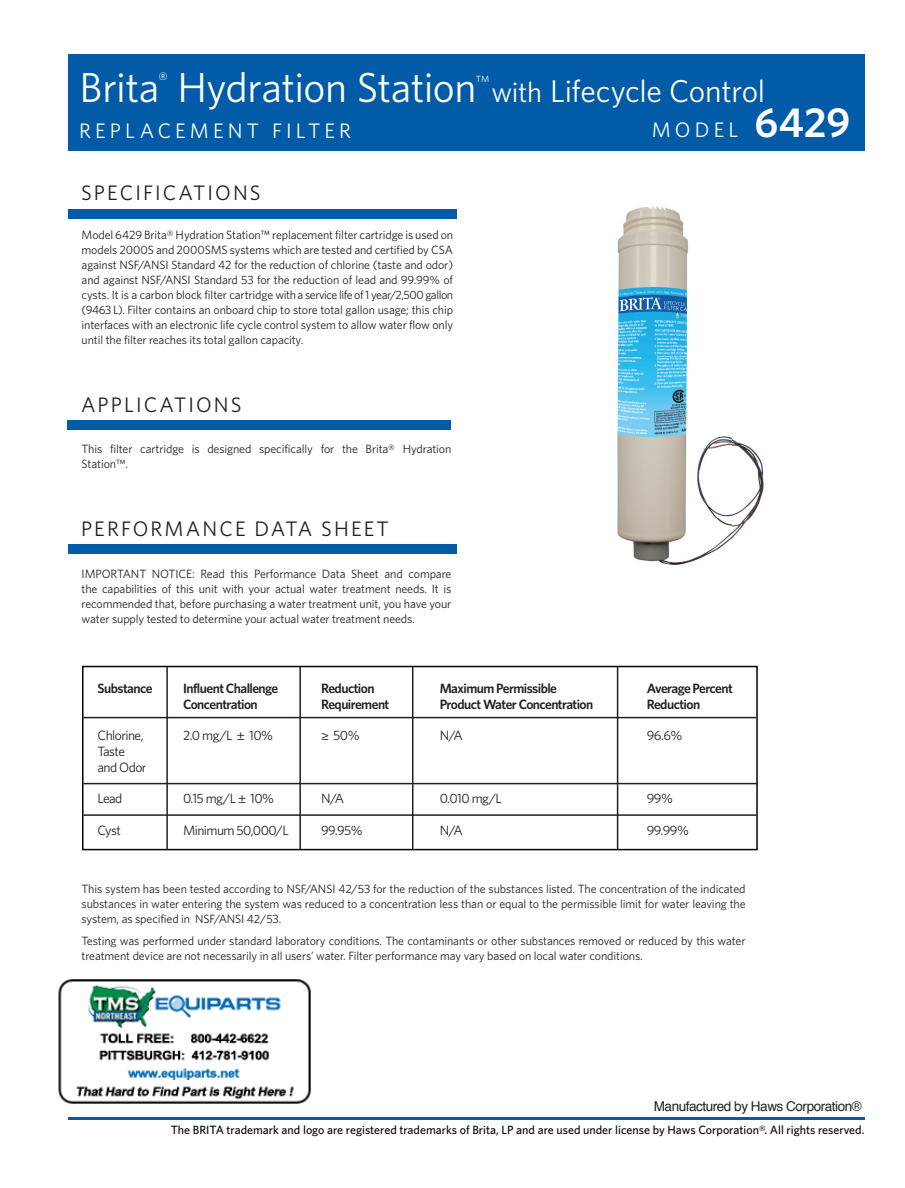
<style>
.page{position:relative;width:905px;height:1188px;background:#fff}
.page>*{position:absolute;margin:0;border:0;box-sizing:border-box;transform-origin:0 0}
.t1{font:42px "Whitney";letter-spacing:-.01em;color:#fff}
.t2{font:31.5px "Whitney";letter-spacing:-.01em;color:#fff}
.t3{font:21px "Whitney";letter-spacing:.1em;color:#231f20}
.t4{font:21px "Whitney";letter-spacing:.195em;color:#fff}
.t5{font:16.5px "Whitney";color:#fff}
.t6{font:600 13.5px "Whitney";letter-spacing:-.04em;color:#231f20}
.t7{font:13.5px/15.8px "Whitney";letter-spacing:-.04em;color:#231f20}
.t8{font:13.5px "Helvetica";letter-spacing:-.035em;color:#232121}
.t9{font:12px/15px "Whitney";letter-spacing:-.01em;color:#231f20;text-align:justify}
.t10{font:500 12px "Whitney";color:#040503}
.t11{font:9px "Whitney";color:#fff}
.s1{font-size:28.5px}
.s2{font-weight:600;font-size:42px}
.s3{font-family:"Myriad Pro"}
</style>
<div class="page">
<div style="left:68px;top:54px;width:796px;height:96px;background:#015ba7"></div>
<div style="left:68px;top:209px;width:388px;height:10px;background:#015ba7"></div>
<div style="left:68px;top:544px;width:388px;height:10px;background:#015ba7"></div>
<div style="left:68px;top:421px;width:383px;height:9px;background:#015ba7"></div>
<hr style="left:68px;top:1117px;width:796px;height:2px;background:#015ba7">
<img style="left:617px;top:206px;width:147px;height:359px">
<div style="left:82px;top:666px;width:675px;height:184px;border:2px solid #040503"></div>
<hr style="left:166px;top:667px;width:2px;height:183px;background:#231f20">
<hr style="left:299px;top:667px;width:2px;height:183px;background:#231f20">
<hr style="left:412px;top:667px;width:1px;height:183px;background:#231f20">
<hr style="left:616px;top:667px;width:2px;height:183px;background:#231f20">
<hr style="left:83px;top:717px;width:673px;height:1px;background:#231f20">
<hr style="left:83px;top:783px;width:675px;height:1px;background:#231f20">
<hr style="left:83px;top:814px;width:673px;height:2px;background:#231f20">
<img style="left:58px;top:979px;width:253px;height:125px">
<h1 class="t1" style="left:79px;top:62px;width:398px">Brita Hydration Station</h1>
<h3 class="t5" style="left:158px;top:68px;width:11px">®</h3>
<p class="t11" style="left:476px;top:74px;width:15px">TM</p>
<h2 class="t2" style="left:491px;top:72px;width:275px"><span class="s1">with</span> Lifecycle Control</h2>
<h3 class="t4" style="left:652px;top:117px;width:200px">MODEL <span class="s2">6429</span></h3>
<h3 class="t4" style="left:79px;top:118px;width:273px">REPLACEMENT FILTER</h3>
<h3 class="t3" style="left:81px;top:180px;width:181px">SPECIFICATIONS</h3>
<p class="t9" style="left:82px;top:227px;width:373px">Model 6429 Brita® Hydration Station™ replacement filter cartridge is used on models 2000S and 2000SMS systems which are tested and certified by CSA against NSF/ANSI Standard 42 for the reduction of chlorine (taste and odor) and against NSF/ANSI Standard 53 for the reduction of lead and 99.99% of cysts. It is a carbon block filter cartridge with a service life of 1 year/2,500 gallon (9463 L). Filter contains an onboard chip to store total gallon usage; this chip interfaces with an electronic life cycle control system to allow water flow only until the filter reaches its total gallon capacity.</p>
<h3 class="t3" style="left:81px;top:392px;width:162px">APPLICATIONS</h3>
<p class="t9" style="left:82px;top:441px;width:371px">This filter cartridge is designed specifically for the Brita® Hydration<br>Station™.</p>
<h3 class="t3" style="left:81px;top:516px;width:309px">PERFORMANCE DATA SHEET</h3>
<p class="t9" style="left:82px;top:566px;width:371px">IMPORTANT NOTICE: Read this Performance Data Sheet and compare the capabilities of this unit with your actual water treatment needs. It is recommended that, before purchasing a water treatment unit, you have your water supply tested to determine your actual water treatment needs.</p>
<p class="t6" style="left:98px;top:680px;width:56px">Substance</p>
<p class="t6" style="left:183px;top:680px;width:97px">Influent Challenge</p>
<p class="t6" style="left:321px;top:680px;width:55px">Reduction</p>
<p class="t6" style="left:439px;top:680px;width:119px">Maximum Permissible</p>
<p class="t6" style="left:646px;top:680px;width:87px">Average Percent</p>
<p class="t6" style="left:183px;top:696px;width:76px">Concentration</p>
<p class="t6" style="left:321px;top:696px;width:70px">Requirement</p>
<p class="t6" style="left:439px;top:696px;width:155px">Product Water Concentration</p>
<p class="t6" style="left:646px;top:696px;width:55px">Reduction</p>
<p class="t7" style="left:97px;top:727px;width:48px">Chlorine,</p>
<p class="t7" style="left:183px;top:727px;width:91px">2.0 mg/L <span class="s3">±</span> 10%</p>
<p class="t7" style="left:321px;top:727px;width:40px"><span class="s3">≥</span> 50%</p>
<p class="t7" style="left:439px;top:727px;width:25px">N/A</p>
<p class="t7" style="left:646px;top:727px;width:37px">96.6%</p>
<p class="t7" style="left:97px;top:743px;width:51px">Taste and Odor</p>
<p class="t7" style="left:97px;top:790px;width:26px">Lead</p>
<p class="t7" style="left:183px;top:790px;width:92px">0.15 mg/L <span class="s3">±</span> 10%</p>
<p class="t7" style="left:321px;top:790px;width:25px">N/A</p>
<p class="t7" style="left:439px;top:790px;width:64px">0.010 mg/L</p>
<p class="t7" style="left:646px;top:790px;width:28px">99%</p>
<p class="t7" style="left:97px;top:822px;width:25px">Cyst</p>
<p class="t7" style="left:183px;top:822px;width:107px">Minimum 50,000/L</p>
<p class="t7" style="left:321px;top:822px;width:43px">99.95%</p>
<p class="t7" style="left:439px;top:822px;width:25px">N/A</p>
<p class="t7" style="left:646px;top:822px;width:44px">99.99%</p>
<p class="t9" style="left:82px;top:881px;width:665px">This system has been tested according to NSF/ANSI 42/53 for the reduction of the substances listed. The concentration of the indicated substances in water entering the system was reduced to a concentration less than or equal to the permissible limit for water leaving the system, as specified in NSF/ANSI 42/53.</p>
<p class="t9" style="left:82px;top:933px;width:665px">Testing was performed under standard laboratory conditions. The contaminants or other substances removed or reduced by this water treatment device are not necessarily in all users’ water. Filter performance may vary based on local water conditions.</p>
<p class="t8" style="left:653px;top:1100px;width:209px">Manufactured by Haws Corporation®</p>
<p class="t10" style="left:171px;top:1123px;width:695px">The BRITA trademark and logo are registered trademarks of Brita, LP and are used under license by Haws Corporation®. All rights reserved.</p>
</div>
